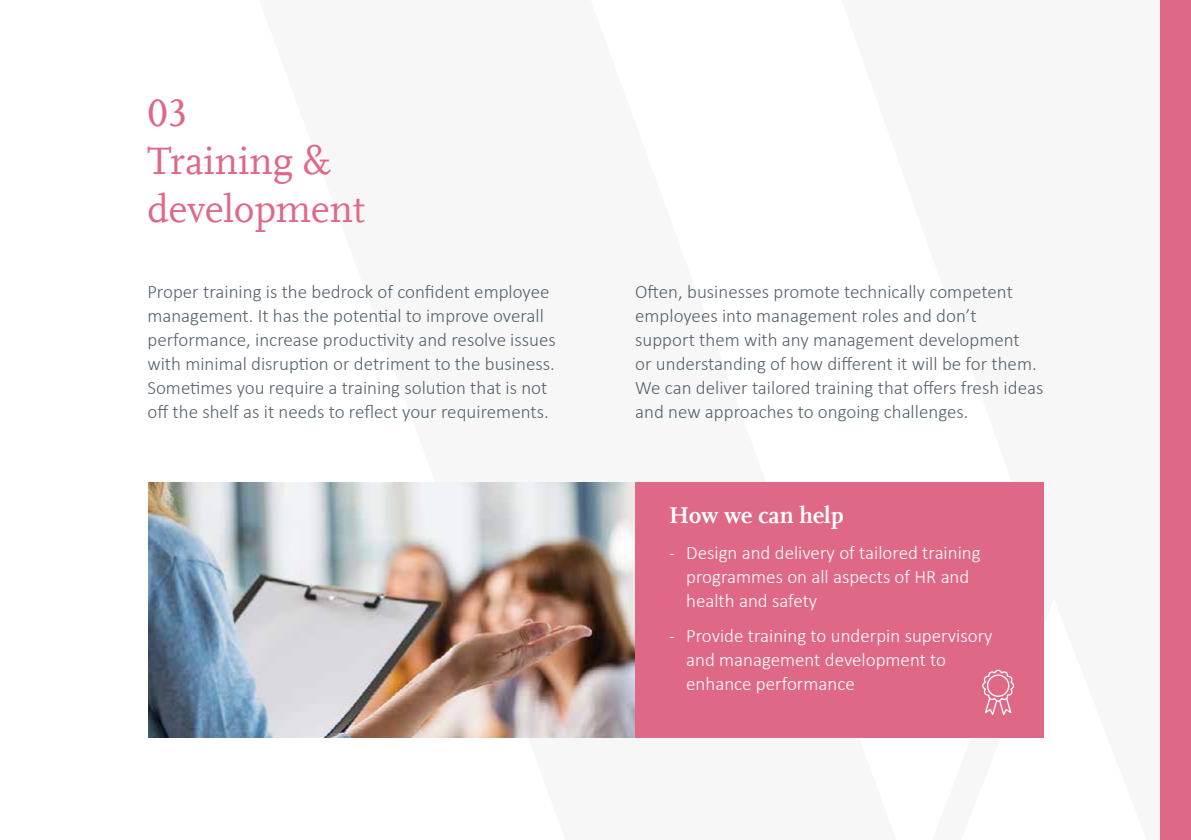
<style>
.page{position:relative;width:1191px;height:840px;background:#fff}
.page>*{position:absolute;margin:0;border:0;box-sizing:border-box;transform-origin:0 0}
.t1{font:40px/48px "Scala Offc";color:#e06887}
.t2{font:700 24px "Scala";color:#fff}
.t3{font:300 19px/24px "Calibri";color:#56636d}
.t4{font:300 19px/24px "Calibri";color:#fff}
</style>
<div class="page">
<img style="left:148px;top:482px;width:487px;height:255px">
<div style="left:635px;top:482px;width:408px;height:255px;background:#e06887"></div>
<div style="left:1160px;top:0;width:31px;height:839px;background:#e06887"></div>
<svg style="left:982px;top:669px;width:32px;height:45px"></svg>
<h1 class="t1" style="left:147px;top:90px;width:219px">03<br>Training &amp; development</h1>
<p class="t3" style="left:147px;top:279px;width:410px">Proper training is the bedrock of confident employee management. It has the potential to improve overall performance, increase productivity and resolve issues with minimal disruption or detriment to the business.<br>Sometimes you require a training solution that is not off the shelf as it needs to reflect your requirements.</p>
<p class="t3" style="left:635px;top:279px;width:410px">Often, businesses promote technically competent employees into management roles and don’t<br>support them with any management development<br>or understanding of how different it will be for them.<br>We can deliver tailored training that offers fresh ideas and new approaches to ongoing challenges.</p>
<p class="t2" style="left:669px;top:501px;width:176px">How we can help</p>
<p class="t4" style="left:686px;top:540px;width:296px;text-indent:-17px">- Design and delivery of tailored training programmes on all aspects of HR and health and safety</p>
<p class="t4" style="left:686px;top:623px;width:308px;text-indent:-17px">- Provide training to underpin supervisory and management development to enhance performance</p>
</div>
